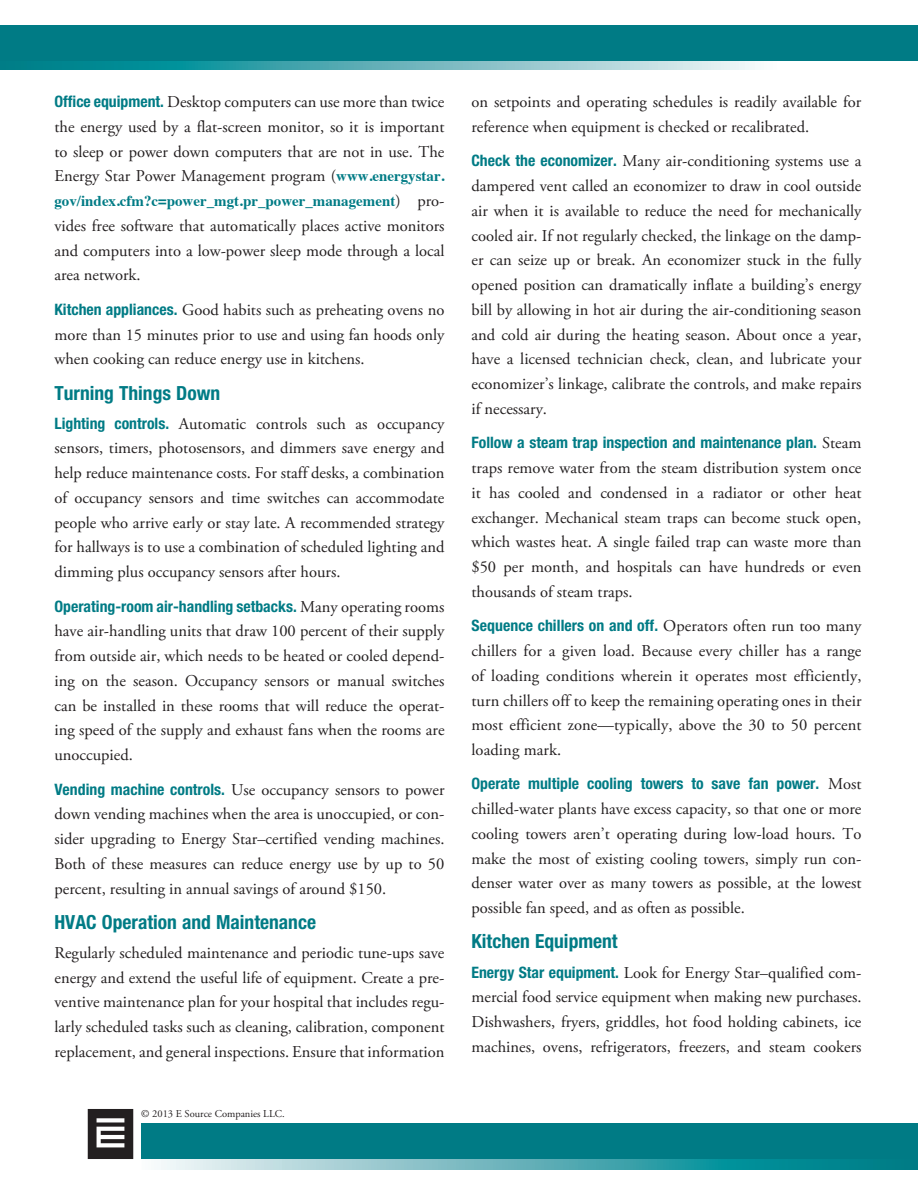
<style>
.page{position:relative;width:918px;height:1188px;background:#fff}
.page>*{position:absolute;margin:0;border:0;box-sizing:border-box;transform-origin:0 0}
.t1{font:700 condensed 19.5px "Helvetica Neue LT Std";color:#007b85}
.t2{font:16.5px/24.8px "Adobe Garamond Pro";color:#231f20;text-align:justify}
.t3{font:700 condensed 15.75px "Helvetica Neue LT Std";color:#007b85}
.t4{font:700 15px "Times";color:#007b85}
.t5{font:10.5px "Adobe Garamond Pro";color:#231f20}
.s1{font-family:"Helvetica Neue LT Std";font-weight:700;font-stretch:condensed;font-size:15.75px;color:#007b85}
.s2{font-family:"Times";font-weight:700;font-size:15px;color:#007b85}
.s3{font-family:"Adobe Garamond Pro";font-weight:400;font-size:16.5px;color:#231f20}
.s4{font-family:"Adobe Garamond Pro";font-weight:400;font-stretch:normal;font-size:16.5px;color:#231f20}
</style>
<div class="page">
<svg style="left:0;top:61px;width:755px;height:8px;background:#62b2ba"></svg>
<div style="left:0;top:25px;width:918px;height:36px;background:#007b85"></div>
<svg style="left:161px;top:1159px;width:757px;height:10px;background:#60b1b8"></svg>
<div style="left:142px;top:1123px;width:776px;height:36px;background:#007b85"></div>
<svg style="left:88px;top:1109px;width:45px;height:50px"></svg>
<p class="t2" style="left:54px;top:90px;width:392px"><span class="s1">Office equipment.</span> Desktop computers can use more than twice the energy used by a flat-screen monitor, so it is important to sleep or power down computers that are not in use. The Energy Star Power Management program (<span class="s2">www.energystar.</span></p>
<p class="t4" style="left:54px;top:187px;width:392px">gov/index.cfm?c=power_mgt.pr_power_management<span class="s3">) pro-</span></p>
<p class="t2" style="left:54px;top:214px;width:392px">vides free software that automatically places active monitors and computers into a low-power sleep mode through a local area network.</p>
<p class="t2" style="left:54px;top:298px;width:392px"><span class="s1">Kitchen appliances.</span> Good habits such as preheating ovens no more than 15 minutes prior to use and using fan hoods only when cooking can reduce energy use in kitchens.</p>
<p class="t1" style="left:54px;top:381px;width:167px">Turning Things Down</p>
<p class="t2" style="left:54px;top:412px;width:392px"><span class="s1">Lighting controls.</span> Automatic controls such as occupancy sensors, timers, photosensors, and dimmers save energy and help reduce maintenance costs. For staff desks, a combination of occupancy sensors and time switches can accommodate people who arrive early or stay late. A recommended strategy for hallways is to use a combination of scheduled lighting and dimming plus occupancy sensors after hours.</p>
<p class="t3" style="left:54px;top:596px;width:392px">Operating-room air-handling setbacks. <span class="s4">Many operating rooms</span></p>
<p class="t2" style="left:54px;top:619px;width:392px">have air-handling units that draw 100 percent of their supply from outside air, which needs to be heated or cooled depend&shy;ing on the season. Occupancy sensors or manual switches can be installed in these rooms that will reduce the operat&shy;ing speed of the supply and exhaust fans when the rooms are unoccupied.</p>
<p class="t2" style="left:54px;top:778px;width:392px"><span class="s1">Vending machine controls.</span> Use occupancy sensors to power down vending machines when the area is unoccupied, or con&shy;sider upgrading to Energy Star–certified vending machines.<br>Both of these measures can reduce energy use by up to 50 percent, resulting in annual savings of around $150.</p>
<p class="t1" style="left:54px;top:910px;width:263px">HVAC Operation and Maintenance</p>
<p class="t2" style="left:54px;top:941px;width:392px">Regularly scheduled maintenance and periodic tune-ups save energy and extend the useful life of equipment. Create a pre&shy;ventive maintenance plan for your hospital that includes regu&shy;larly scheduled tasks such as cleaning, calibration, component replacement, and general inspections. Ensure that information</p>
<p class="t5" style="left:141px;top:1108px;width:145px">© 2013 E Source Companies LLC.</p>
<p class="t2" style="left:471px;top:90px;width:391px">on setpoints and operating schedules is readily available for reference when equipment is checked or recalibrated.</p>
<p class="t2" style="left:471px;top:149px;width:392px"><span class="s1">Check the economizer.</span> Many air-conditioning systems use a dampered vent called an economizer to draw in cool outside air when it is available to reduce the need for mechanically cooled air. If not regularly checked, the linkage on the damp&shy;er can seize up or break. An economizer stuck in the fully opened position can dramatically inflate a building’s energy bill by allowing in hot air during the air-conditioning season and cold air during the heating season. About once a year, have a licensed technician check, clean, and lubricate your economizer’s linkage, calibrate the controls, and make repairs if necessary.</p>
<p class="t3" style="left:471px;top:433px;width:392px">Follow a steam trap inspection and maintenance plan. <span class="s4">Steam</span></p>
<p class="t2" style="left:471px;top:456px;width:392px">traps remove water from the steam distribution system once it has cooled and condensed in a radiator or other heat exchanger. Mechanical steam traps can become stuck open, which wastes heat. A single failed trap can waste more than $50 per month, and hospitals can have hundreds or even thousands of steam traps.</p>
<p class="t3" style="left:471px;top:616px;width:391px">Sequence chillers on and off. <span class="s4">Operators often run too many</span></p>
<p class="t2" style="left:471px;top:639px;width:392px">chillers for a given load. Because every chiller has a range of loading conditions wherein it operates most efficiently, turn chillers off to keep the remaining operating ones in their most efficient zone—typically, above the 30 to 50 percent loading mark.</p>
<p class="t3" style="left:471px;top:774px;width:391px">Operate multiple cooling towers to save fan power. <span class="s4">Most</span></p>
<p class="t2" style="left:471px;top:797px;width:392px">chilled-water plants have excess capacity, so that one or more cooling towers aren’t operating during low-load hours. To make the most of existing cooling towers, simply run con&shy;denser water over as many towers as possible, at the lowest possible fan speed, and as often as possible.</p>
<p class="t1" style="left:471px;top:930px;width:148px">Kitchen Equipment</p>
<p class="t2" style="left:471px;top:961px;width:392px"><span class="s1">Energy Star equipment.</span> Look for Energy Star–qualified com&shy;mercial food service equipment when making new purchases.<br>Dishwashers, fryers, griddles, hot food holding cabinets, ice machines, ovens, refrigerators, freezers, and steam cookers</p>
</div>
